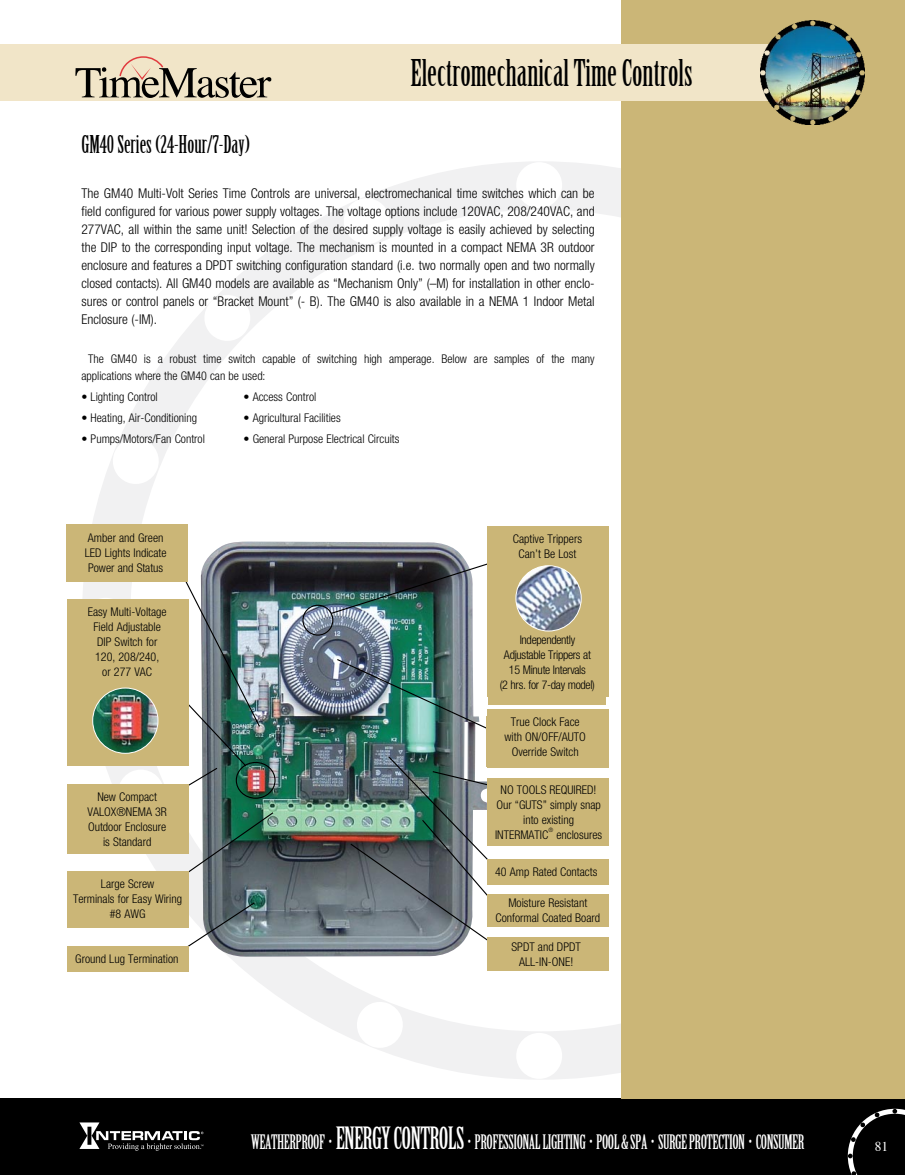
<style>
.page{position:relative;width:905px;height:1175px;background:#fff}
.page>*{position:absolute;margin:0;border:0;box-sizing:border-box;transform-origin:0 0}
.t1{font:36px "Birch";color:#000}
.t2{font:24px "Birch";color:#000}
.t3{font:19.5px "Birch";letter-spacing:-.025em;color:#fff}
.t4{font:300 condensed 13.5px/18px "Helvetica Neue";color:#000;text-align:justify}
.t5{font:13.5px "Times";color:#fff}
.t6{font:300 condensed 12px/15px "Helvetica Neue";color:#000;text-align:center}
.t7{font:300 condensed 12px/15px "Helvetica Neue";letter-spacing:-.025em;color:#000;text-align:center}
.t8{font:300 condensed 6px "Helvetica Neue";color:#000}
.s1{font-size:30px}
</style>
<div class="page">
<svg style="left:82px;top:162px;width:539px;height:917px"></svg>
<div style="left:0;top:1098px;width:904px;height:76px;background:#000"></div>
<svg style="left:79px;top:1122px;width:124px;height:28px"></svg>
<div style="left:621px;top:0;width:283px;height:1098px;background:#cbb677"></div>
<div style="left:0;top:44px;width:827px;height:56px;background:#f1e5c8"></div>
<img style="left:760px;top:21px;width:104px;height:104px">
<svg style="left:847px;top:1108px;width:57px;height:66px"></svg>
<svg style="left:75px;top:56px;width:196px;height:42px"></svg>
<img style="left:200px;top:541px;width:302px;height:416px">
<div style="left:236px;top:762px;width:39px;height:36px;border:1px solid #000;border-radius:50%"></div>
<img style="left:180px;top:571px;width:81px;height:218px">
<svg style="left:181px;top:811px;width:93px;height:67px"></svg>
<svg style="left:185px;top:901px;width:71px;height:47px"></svg>
<div style="left:67px;top:524px;width:121px;height:57px;background:#cbb677"></div>
<div style="left:67px;top:598px;width:122px;height:167px;background:#cbb677"></div>
<img style="left:93px;top:688px;width:65px;height:65px;border-radius:33px">
<div style="left:92px;top:687px;width:66px;height:66px;border:1px solid #fff;border-radius:50%"></div>
<div style="left:67px;top:784px;width:122px;height:69px;background:#cbb677"></div>
<div style="left:67px;top:871px;width:122px;height:56px;background:#cbb677"></div>
<div style="left:67px;top:946px;width:122px;height:25px;background:#cbb677"></div>
<img style="left:330px;top:559px;width:157px;height:56px">
<div style="left:302px;top:604px;width:31px;height:31px;border:1px solid #000;border-radius:50%"></div>
<img style="left:336px;top:658px;width:160px;height:75px">
<div style="left:487px;top:526px;width:122px;height:170px;background:#cbb677"></div>
<div style="left:489px;top:533px;width:117px;height:172px;background:#cbb677"></div>
<img style="left:516px;top:566px;width:65px;height:65px;border-radius:33px">
<div style="left:515px;top:565px;width:66px;height:66px;border:1px solid #fff;border-radius:50%"></div>
<div style="left:487px;top:709px;width:122px;height:58px;background:#cbb677"></div>
<div style="left:486px;top:716px;width:117px;height:50px;background:#cbb677"></div>
<div style="left:487px;top:778px;width:122px;height:67px;background:#cbb677"></div>
<div style="left:487px;top:859px;width:122px;height:25px;background:#cbb677"></div>
<img style="left:349px;top:755px;width:146px;height:189px">
<div style="left:487px;top:937px;width:122px;height:33px;background:#cbb677"></div>
<div style="left:487px;top:894px;width:122px;height:33px;background:#cbb677"></div>
<h1 class="t1" style="left:410px;top:54px;width:283px">Electromechanical Time Controls</h1>
<h2 class="t2" style="left:81px;top:132px;width:170px">GM40 Series (24-Hour/7-Day)</h2>
<p class="t4" style="left:81px;top:184px;width:515px">The GM40 Multi-Volt Series Time Controls are universal, electromechanical time switches which can be field configured for various power supply voltages. The voltage options include 120VAC, 208/240VAC, and 277VAC, all within the same unit! Selection of the desired supply voltage is easily achieved by selecting the DIP to the corresponding input voltage. The mechanism is mounted in a compact NEMA 3R outdoor enclosure and features a DPDT switching configuration standard (i. e. two normally open and two normally closed contacts). All GM40 models are available as “Mechanism Only” (–M) for installation in other enclo&shy;sures or control panels or “Bracket Mount” (- B). The GM40 is also available in a NEMA 1 Indoor Metal Enclosure (-IM).</p>
<p class="t6" style="left:81px;top:351px;width:514px;line-height:16.5px;text-align:left;text-indent:7px">The GM40 is a robust time switch capable of switching high amperage. Below are samples of the many applications where the GM40 can be used:</p>
<p class="t6" style="left:81px;top:389px;width:78px">• Lighting Control</p>
<p class="t6" style="left:243px;top:389px;width:74px">• Access Control</p>
<p class="t6" style="left:81px;top:410px;width:117px">• Heating, Air-Conditioning</p>
<p class="t6" style="left:243px;top:410px;width:99px">• Agricultural Facilities</p>
<p class="t6" style="left:81px;top:431px;width:125px">• Pumps/Motors/Fan Control</p>
<p class="t6" style="left:243px;top:431px;width:157px">• General Purpose Electrical Circuits</p>
<p class="t6" style="left:85px;top:529px;width:83px;text-align:left">Amber and Green<br>LED Lights Indicate<br>Power and Status</p>
<p class="t6" style="left:88px;top:604px;width:80px">Easy Multi-Voltage<br>Field Adjustable<br>DIP Switch for<br>120, 208/240,<br>or 277 VAC</p>
<p class="t6" style="left:87px;top:789px;width:81px">New Compact<br>VALOX®NEMA 3R<br>Outdoor Enclosure is Standard</p>
<p class="t6" style="left:73px;top:876px;width:110px">Large Screw<br>Terminals for Easy Wiring #8 AWG</p>
<p class="t6" style="left:75px;top:951px;width:105px">Ground Lug Termination</p>
<p class="t6" style="left:513px;top:531px;width:71px">Captive Trippers<br>Can’t Be Lost</p>
<p class="t7" style="left:500px;top:632px;width:97px">Independently<br>Adjustable Trippers at<br>15 Minute Intervals<br>(2 hrs. for 7-day model)</p>
<p class="t6" style="left:504px;top:714px;width:83px">True Clock Face with ON/OFF/AUTO<br>Override Switch</p>
<p class="t6" style="left:500px;top:781px;width:97px">NO TOOLS REQUIRED!</p>
<p class="t6" style="left:496px;top:796px;width:106px">Our “GUTS” simply snap</p>
<p class="t6" style="left:523px;top:812px;width:52px">into existing</p>
<p class="t6" style="left:495px;top:827px;width:55px">INTERMATIC</p>
<p class="t8" style="left:548px;top:826px;width:6px">®</p>
<p class="t6" style="left:556px;top:827px;width:47px">enclosures</p>
<p class="t6" style="left:495px;top:864px;width:104px">40 Amp Rated Contacts</p>
<p class="t6" style="left:495px;top:895px;width:106px">Moisture Resistant<br>Conformal Coated Board</p>
<p class="t6" style="left:511px;top:939px;width:71px">SPDT and DPDT<br>ALL-IN-ONE!</p>
<h3 class="t3" style="left:251px;top:1131px;width:555px">WEATHERPROOF • <span class="s1">ENERGY CONTROLS</span> • PROFESSIONAL LIGHTING • POOL &amp; SPA • SURGE PROTECTION • CONSUMER</h3>
<p class="t5" style="left:874px;top:1134px;width:15px">81</p>
</div>
